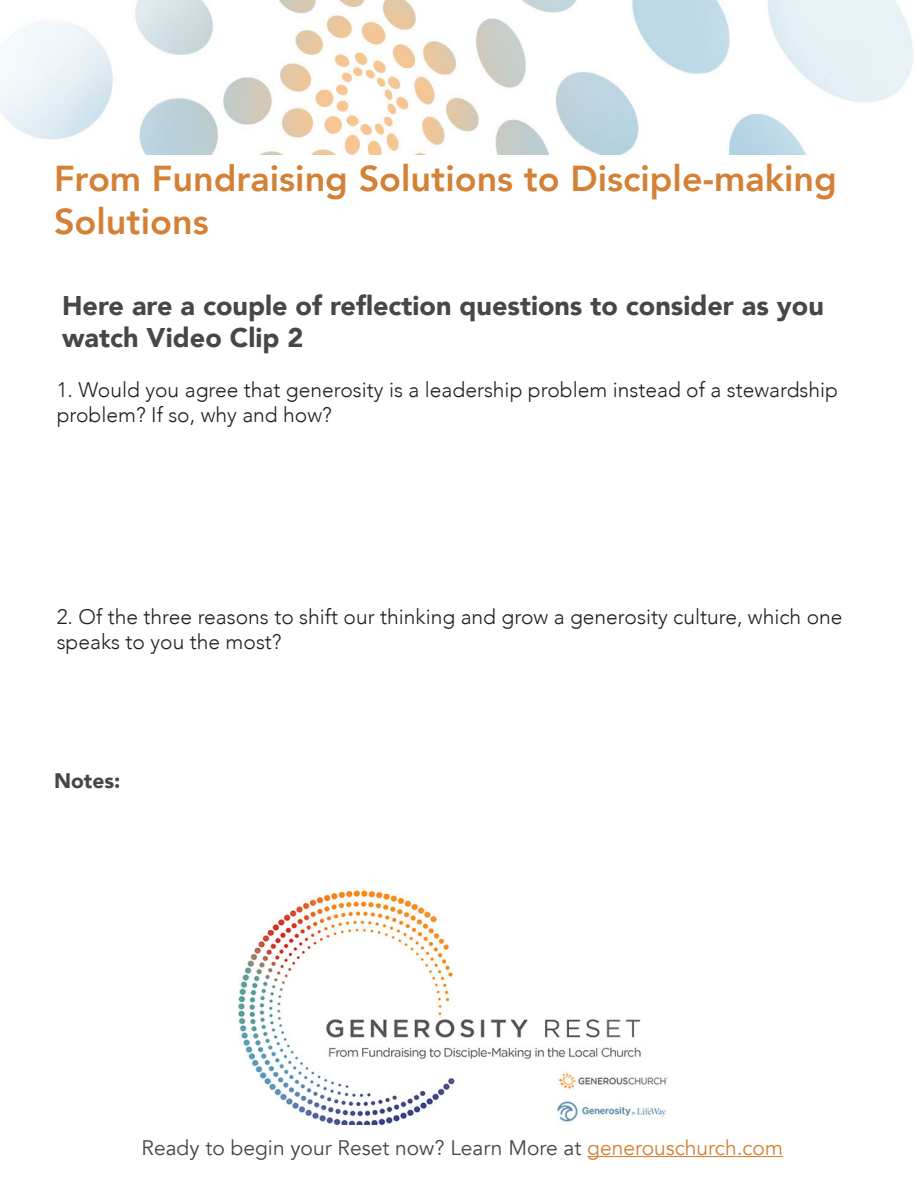
<style>
.page{position:relative;width:918px;height:1188px;background:#fff}
.page>*{position:absolute;margin:0;border:0;box-sizing:border-box;transform-origin:0 0}
.t1{font:800 36px/43.2px "Avenir";color:#d38137}
.t2{font:900 27px/32.4px "Avenir";color:#464748}
.t3{font:300 21px/25.2px "Avenir";color:#231f20}
.t4{font:21px "Avenir";color:#464748}
.t5{font:900 21px "Avenir";color:#464748}
.s1{color:#d38137}
</style>
<div class="page">
<img style="left:0;top:0;width:913px;height:155px">
<img style="left:238px;top:888px;width:430px;height:237px">
<hr style="left:587px;top:1156px;width:196px;height:1px;background:#d38137">
<p class="t1" style="left:54px;top:157px;width:784px">From Fundraising Solutions to Disciple-making<br>Solutions</p>
<p class="t2" style="left:62px;top:289px;width:763px">Here are a couple of reflection questions to consider as you watch Video Clip 2</p>
<p class="t3" style="left:57px;top:377px;width:783px">1. Would you agree that generosity is a leadership problem instead of a stewardship problem? If so, why and how?</p>
<p class="t3" style="left:57px;top:604px;width:787px">2. Of the three reasons to shift our thinking and grow a generosity culture, which one speaks to you the most?</p>
<p class="t5" style="left:54px;top:762px;width:68px">Notes:</p>
<p class="t4" style="left:142px;top:1135px;width:643px">Ready to begin your Reset now? Learn More at <span class="s1">generouschurch.com</span></p>
</div>
